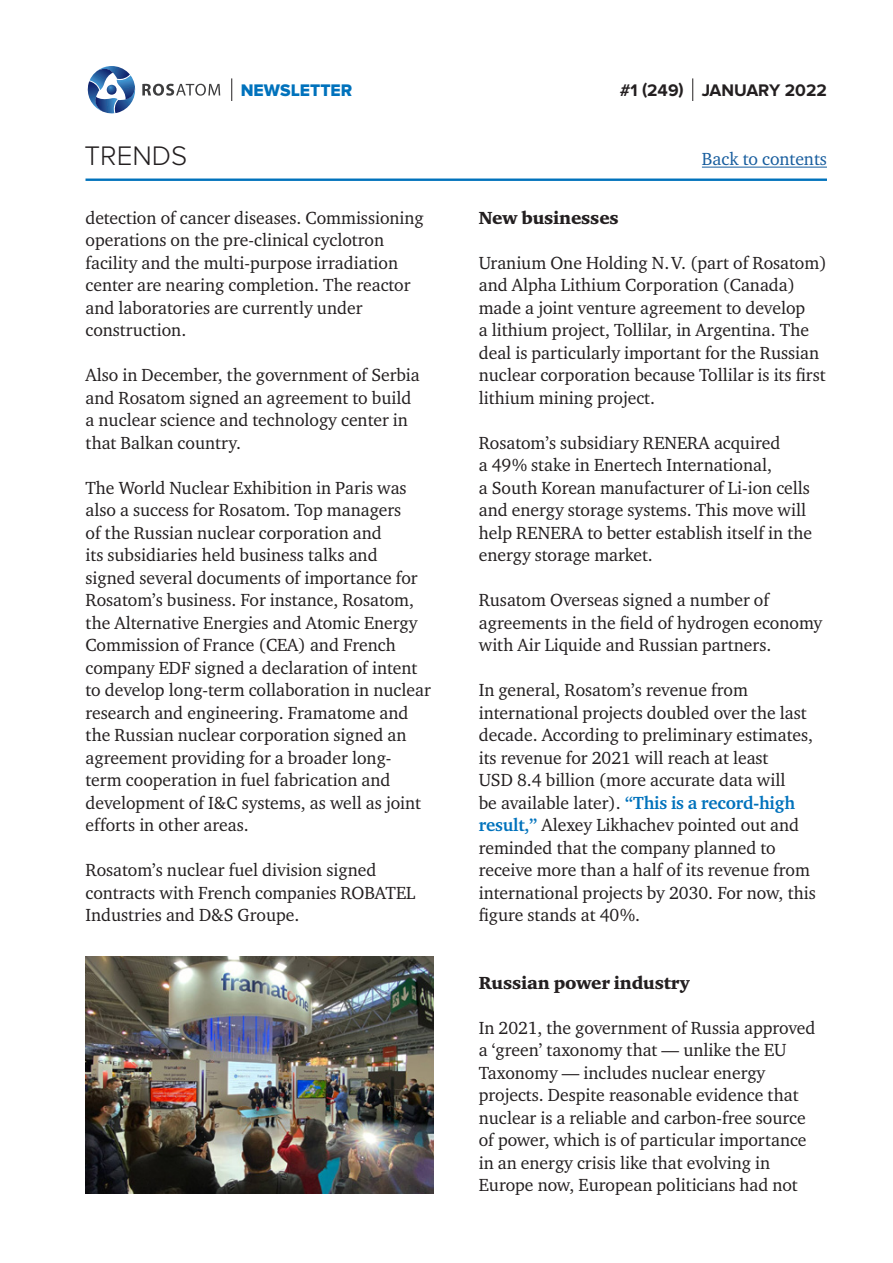
<style>
.page{position:relative;width:893px;height:1263px;background:#fff}
.page>*{position:absolute;margin:0;border:0;box-sizing:border-box;transform-origin:0 0}
.t1{font:300 27.9px "Proxima Nova";color:#231f20}
.main_text{font:18px/22.5px "Charter ITC";color:#231f20}
.subtitle{font:18px "Charter Black ITC";letter-spacing:-.01em;color:#231f20}
.t2{font:18px "Charter ITC";color:#175d9e}
.t3{font:700 17.4px "Proxima Nova";color:#231f20}
.t4{font:17.4px "Proxima Nova Extrabld";color:#0072bc}
.s1{font-weight:700;color:#0072bc}
</style>
<div class="page">
<hr style="left:86px;top:179px;width:741px;height:2px;background:#0072bc">
<svg style="left:87px;top:66px;width:49px;height:48px"></svg>
<svg style="left:142px;top:84px;width:78px;height:12px"></svg>
<svg style="left:231px;top:78px;width:1px;height:23px"></svg>
<hr style="left:702px;top:167px;width:125px;height:1px;background:#175d9e">
<svg style="left:692px;top:78px;width:1px;height:23px"></svg>
<img style="left:86px;top:957px;width:348px;height:237px">
<p class="t4" style="left:241px;top:80px;width:113px">NEWSLETTER</p>
<p class="t3" style="left:620px;top:80px;width:209px">#1 (249) JANUARY 2022</p>
<h1 class="t1" style="left:85px;top:140px;width:104px">TRENDS</h1>
<p class="t2" style="left:702px;top:148px;width:127px">Back to contents</p>
<p class="main_text" style="left:86px;top:206px;width:340px">detection of cancer diseases. Commissioning operations on the pre-clinical cyclotron facility and the multi-purpose irradiation center are nearing completion. The reactor and laboratories are currently under construction.</p>
<p class="main_text" style="left:86px;top:364px;width:336px">Also in December, the government of Serbia and Rosatom signed an agreement to build a nuclear science and technology center in that Balkan country.</p>
<p class="main_text" style="left:86px;top:476px;width:347px">The World Nuclear Exhibition in Paris was also a success for Rosatom. Top managers<br>of the Russian nuclear corporation and<br>its subsidiaries held business talks and signed several documents of importance for Rosatom’s business. For instance, Rosatom, the Alternative Energies and Atomic Energy Commission of France (CEA) and French company EDF signed a declaration of intent to develop long-term collaboration in nuclear research and engineering. Framatome and the Russian nuclear corporation signed an agreement providing for a broader long&shy;term cooperation in fuel fabrication and development of I&amp;C systems, as well as joint efforts in other areas.</p>
<p class="main_text" style="left:86px;top:859px;width:331px">Rosatom’s nuclear fuel division signed contracts with French companies ROBATEL<br>Industries and D&amp;S Groupe.</p>
<p class="subtitle" style="left:479px;top:206px;width:141px">New businesses</p>
<p class="main_text" style="left:479px;top:251px;width:349px">Uranium One Holding N.V. (part of Rosatom) and Alpha Lithium Corporation (Canada) made a joint venture agreement to develop<br>a lithium project, Tollilar, in Argentina. The deal is particularly important for the Russian nuclear corporation because Tollilar is its first lithium mining project.</p>
<p class="main_text" style="left:479px;top:431px;width:335px">Rosatom’s subsidiary RENERA acquired<br>a 49% stake in Enertech International,<br>a South Korean manufacturer of Li-ion cells and energy storage systems. This move will help RENERA to better establish itself in the energy storage market.</p>
<p class="main_text" style="left:479px;top:589px;width:345px">Rusatom Overseas signed a number of agreements in the field of hydrogen economy with Air Liquide and Russian partners.</p>
<p class="main_text" style="left:479px;top:679px;width:339px">In general, Rosatom’s revenue from international projects doubled over the last decade. According to preliminary estimates, its revenue for 2021 will reach at least<br>USD 8.4 billion (more accurate data will<br>be available later). <span class="s1">“This is a record-high result,”</span> Alexey Likhachev pointed out and reminded that the company planned to receive more than a half of its revenue from international projects by 2030. For now, this figure stands at 40%.</p>
<p class="subtitle" style="left:479px;top:971px;width:213px">Russian power industry</p>
<p class="main_text" style="left:479px;top:1016px;width:338px">In 2021, the government of Russia approved a ‘green’ taxonomy that — unlike the EU Taxonomy — includes nuclear energy projects. Despite reasonable evidence that nuclear is a reliable and carbon-free source of power, which is of particular importance in an energy crisis like that evolving in Europe now, European politicians had not</p>
</div>
